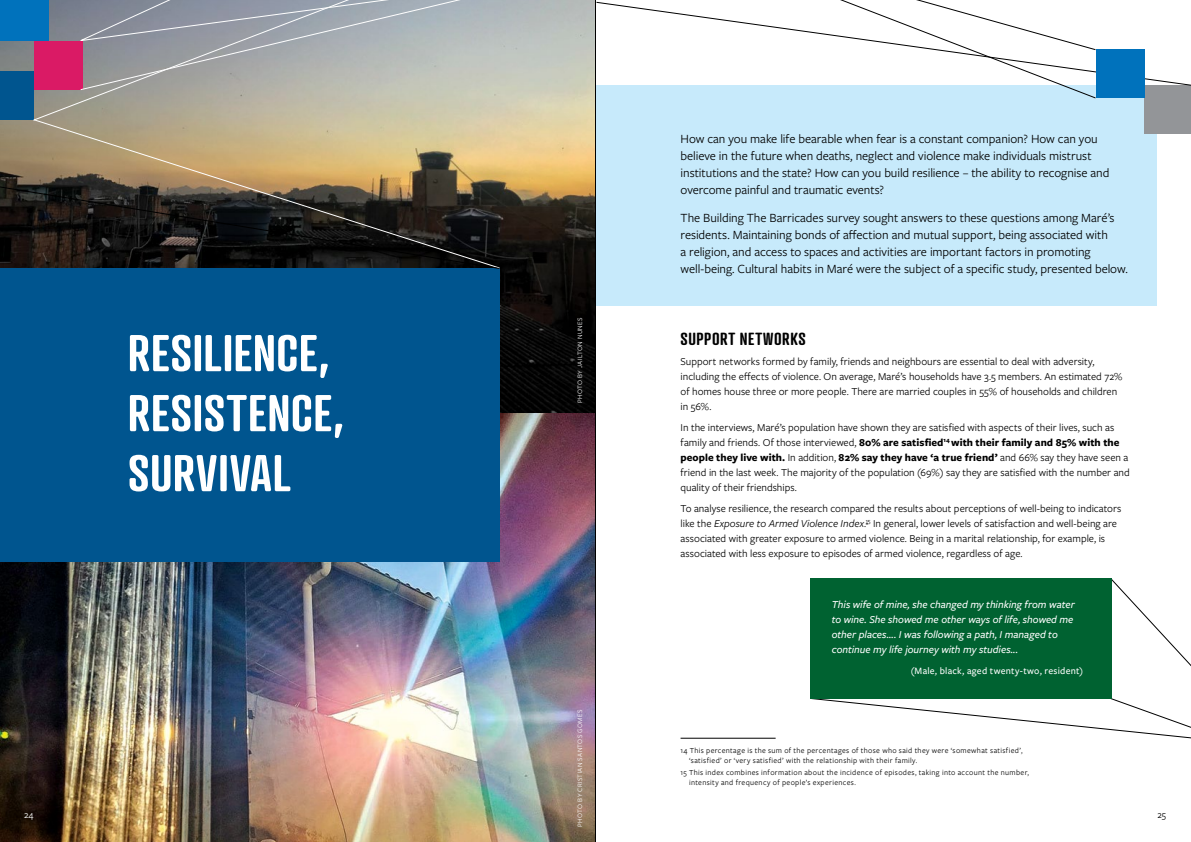
<style>
.page{position:relative;width:1191px;height:842px;background:#fff}
.page>*{position:absolute;margin:0;border:0;box-sizing:border-box;transform-origin:0 0}
.t1{font:600 50px/60px "Atrament";letter-spacing:.02em;color:#fff}
.t2{font:600 17px "Atrament";letter-spacing:.04em;color:#000}
.t3{font:13px/17px "Freight Sans Pro";letter-spacing:-.005em;color:#000}
.t4{font:11px/15px "Freight Sans Pro";color:#000}
.t5{font:italic 500 11px/15px "Freight Sans Pro";color:#fff}
.t6{font:500 10px "Freight Sans Pro";letter-spacing:.025em;color:#fff}
.t7{font:10px "Freight Sans Pro";color:#fff}
.t8{font:10px "Freight Sans Pro";color:#000}
.t9{font:8px/9.6px "Freight Sans Pro";letter-spacing:.04em;color:#000}
.t10{font:7px "Freight Sans Pro";letter-spacing:.045em;color:#fff}
.s1{font-weight:700}
.s2{font-style:italic}
</style>
<div class="page">
<div style="left:595px;top:86px;width:562px;height:220px;background:#c7eafb"></div>
<div style="left:1144px;top:85px;width:47px;height:49px;background:#939598"></div>
<svg style="left:624px;top:2px;width:567px;height:84px"></svg>
<div style="left:1096px;top:50px;width:49px;height:48px;background:#0072bc"></div>
<img style="left:0;top:41px;width:595px;height:801px">
<div style="left:0;top:268px;width:499px;height:293px;background:#00558f"></div>
<div style="left:0;top:0;width:49px;height:41px;background:#0072bc"></div>
<svg style="left:28px;top:5px;width:596px;height:86px"></svg>
<svg style="left:419px;top:0;width:201px;height:42px;background:#bcc2c4"></svg>
<svg style="left:28px;top:117px;width:473px;height:152px;background:#c2af84"></svg>
<div style="left:0;top:72px;width:34px;height:48px;background:#00558f"></div>
<svg style="left:0;top:167px;width:500px;height:102px;background:#383127"></svg>
<svg style="left:32px;top:0;width:387px;height:121px;background:#a49ea1"></svg>
<svg style="left:810px;top:578px;width:381px;height:161px"></svg>
<hr style="left:680px;top:738px;width:95px;height:1px;background:#000">
<div style="left:810px;top:578px;width:301px;height:120px;background:#006231"></div>
<hr style="left:595px;top:0;width:1px;height:842px;background:#000">
<h1 class="t1" style="left:128px;top:322px;width:218px">RESILIENCE,<br>RESISTENCE,<br>SURVIVAL</h1>
<p class="t10" style="left:575px;top:403px;width:87px;rotate:-90deg">PHOTO BY JAILTON NUNES</p>
<p class="t3" style="left:680px;top:130px;width:430px">How can you make life bearable when fear is a constant companion? How can you believe in the future when deaths, neglect and violence make individuals mistrust institutions and the state? How can you build resilience – the ability to recognise and overcome painful and traumatic events?</p>
<p class="t3" style="left:680px;top:209px;width:449px">The Building The Barricades survey sought answers to these questions among Maré’s residents. Maintaining bonds of affection and mutual support, being associated with<br>a religion, and access to spaces and activities are important factors in promoting well-being. Cultural habits in Maré were the subject of a specific study, presented below.</p>
<h2 class="t2" style="left:680px;top:328px;width:127px">SUPPORT NETWORKS</h2>
<p class="t4" style="left:680px;top:354px;width:443px">Support networks formed by family, friends and neighbours are essential to deal with adversity, including the effects of violence. On average, Maré’s households have 3.5 members. An estimated 72% of homes house three or more people. There are married couples in 55% of households and children in 56%.</p>
<p class="t4" style="left:680px;top:419px;width:451px">In the interviews, Maré’s population have shown they are satisfied with aspects of their lives, such as family and friends. Of those interviewed, <span class="s1">80% are satisfied</span><sup>14</sup> <span class="s1">with their family and 85% with the people they live with.</span> In addition, <span class="s1">82% say they have ‘a true friend’</span> and 66% say they have seen a friend in the last week. The majority of the population (69%) say they are satisfied with the number and quality of their friendships.</p>
<p class="t4" style="left:680px;top:500px;width:442px">To analyse resilience, the research compared the results about perceptions of well-being to indicators like the <span class="s2">Exposure to Armed Violence Index</span>.<sup>15</sup> In general, lower levels of satisfaction and well-being are associated with greater exposure to armed violence. Being in a marital relationship, for example, is associated with less exposure to episodes of armed violence, regardless of age.</p>
<p class="t5" style="left:831px;top:597px;width:244px">This wife of mine, she changed my thinking from water to wine. She showed me other ways of life, showed me other places.... I was following a path, I managed to continue my life journey with my studies...</p>
<p class="t6" style="left:910px;top:664px;width:174px">(Male, black, aged twenty-two, resident)</p>
<p class="t10" style="left:575px;top:826px;width:118px;rotate:-90deg">PHOTO BY CRISTIAN SANTOS GOMES</p>
<p class="t9" style="left:689px;top:745px;width:335px;text-indent:-9px">14 This percentage is the sum of the percentages of those who said they were ‘somewhat satisfied’, ‘satisfied’ or ‘very satisfied’ with the relationship with their family.</p>
<p class="t9" style="left:689px;top:767px;width:341px;text-indent:-9px">15 This index combines information about the incidence of episodes, taking into account the number, intensity and frequency of people’s experiences.</p>
<p class="t7" style="left:24px;top:808px;width:11px">24</p>
<p class="t8" style="left:1157px;top:808px;width:10px">25</p>
</div>
